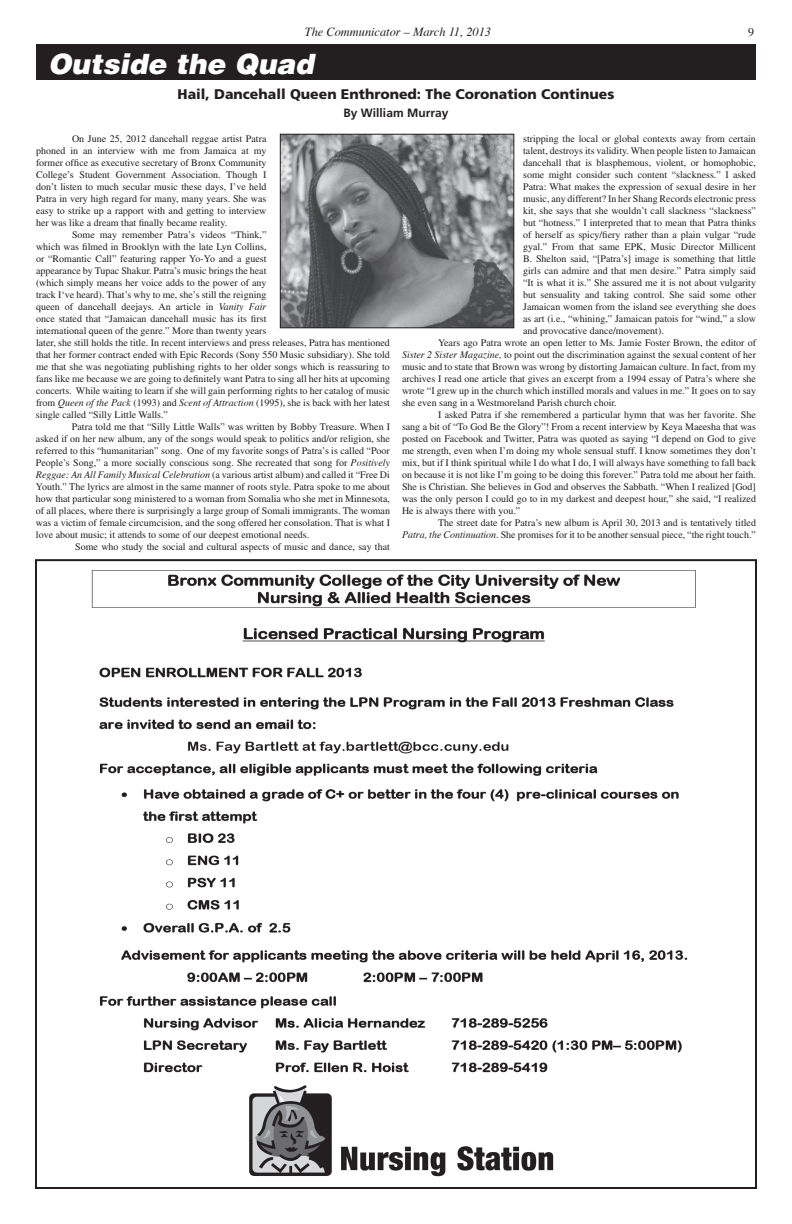
<style>
.page{position:relative;width:792px;height:1224px;background:#fff}
.page>*{position:absolute;margin:0;border:0;box-sizing:border-box;transform-origin:0 0}
.t1{font:italic 900 28px "Helvetica";color:#fff}
.t2{font:900 14px "Frutiger";color:#231f20}
.t3{font:italic 12.4px "Times";color:#231f20}
.t4{font:700 12px "Frutiger";color:#231f20}
.t5{font:12px "Times";color:#231f20}
.t6{font:10px/12px "Times";color:#231f20;text-align:justify}
.s1{font-style:italic}
</style>
<div class="page">
<div style="left:36px;top:44px;width:720px;height:36px;background:#231f20"></div>
<img style="left:282px;top:136px;width:230px;height:190px">
<div style="left:280px;top:134px;width:234px;height:194px;border:1px solid #231f20"></div>
<img style="left:249px;top:1085px;width:305px;height:92px">
<img style="left:91px;top:570px;width:605px;height:503px">
<p class="t3" style="left:305px;top:21px;width:188px">The Communicator – March 11, 2013</p>
<p class="t5" style="left:748px;top:26px;width:7px">9</p>
<h1 class="t1" style="left:48px;top:46px;width:268px">Outside the Quad</h1>
<h2 class="t2" style="left:178px;top:86px;width:438px">Hail, Dancehall Queen Enthroned: The Coronation Continues</h2>
<p class="t4" style="left:344px;top:106px;width:106px">By William Murray</p>
<p class="t6" style="left:36px;top:132px;width:232px;text-indent:36px">On June 25, 2012 dancehall reggae artist Patra phoned in an interview with me from Jamaica at my former office as executive secretary of Bronx Community College’s Student Government Association. Though I don’t listen to much secular music these days, I’ve held Patra in very high regard for many, many years. She was easy to strike up a rapport with and getting to interview her was like a dream that finally became reality.</p>
<p class="t6" style="left:36px;top:228px;width:356px;text-align:left;text-indent:36px">Some may remember Patra’s videos “Think,”<br>which was filmed in Brooklyn with the late Lyn Collins,<br>or “Romantic Call” featuring rapper Yo-Yo and a guest<br>appearance by Tupac Shakur. Patra’s music brings the heat<br>(which simply means her voice adds to the power of any<br>track I‘ve heard). That’s why to me, she’s still the reigning<br>queen of dancehall deejays. An article in <span class="s1">Vanity Fair<br></span>once stated that “Jamaican dancehall music has its first<br>international queen of the genre.” More than twenty years<br>later, she still holds the title. In recent interviews and press releases, Patra has mentioned that her former contract ended with Epic Records (Sony 550 Music subsidiary). She told me that she was negotiating publishing rights to her older songs which is reassuring to fans like me because we are going to definitely want Patra to sing all her hits at upcoming concerts. While waiting to learn if she will gain performing rights to her catalog of music from <span class="s1">Queen of the Pack</span> (1993) and <span class="s1">Scent of Attraction</span> (1995), she is back with her latest single called “Silly Little Walls.”</p>
<p class="t6" style="left:36px;top:420px;width:356px;text-indent:36px">Patra told me that “Silly Little Walls” was written by Bobby Treasure. When I asked if on her new album, any of the songs would speak to politics and/or religion, she referred to this “humanitarian” song. One of my favorite songs of Patra’s is called “Poor People’s Song,” a more socially conscious song. She recreated that song for <span class="s1">Positively Reggae: An All Family Musical Celebration</span> (a various artist album) and called it “Free Di Youth.” The lyrics are almost in the same manner of roots style. Patra spoke to me about how that particular song ministered to a woman from Somalia who she met in Minnesota, of all places, where there is surprisingly a large group of Somali immigrants. The woman was a victim of female circumcision, and the song offered her consolation. That is what I love about music; it attends to some of our deepest emotional needs.</p>
<p class="t6" style="left:75px;top:540px;width:316px">Some who study the social and cultural aspects of music and dance, say that</p>
<p class="t6" style="left:523px;top:132px;width:234px">stripping the local or global contexts away from certain</p>
<p class="t6" style="left:523px;top:144px;width:234px">talent, destroys its validity. When people listen to Jamaican</p>
<p class="t6" style="left:523px;top:156px;width:234px">dancehall that is blasphemous, violent, or homophobic,</p>
<p class="t6" style="left:523px;top:168px;width:234px">some might consider such content “slackness.” I asked</p>
<p class="t6" style="left:523px;top:180px;width:234px">Patra: What makes the expression of sexual desire in her</p>
<p class="t6" style="left:523px;top:192px;width:234px">music, any different? In her Shang Records electronic press</p>
<p class="t6" style="left:523px;top:204px;width:234px">kit, she says that she wouldn’t call slackness “slackness”</p>
<p class="t6" style="left:523px;top:216px;width:234px">but “hotness.” I interpreted that to mean that Patra thinks</p>
<p class="t6" style="left:523px;top:228px;width:234px">of herself as spicy/fiery rather than a plain vulgar “rude</p>
<p class="t6" style="left:523px;top:240px;width:234px">gyal.” From that same EPK, Music Director Millicent</p>
<p class="t6" style="left:523px;top:252px;width:234px">B. Shelton said, “[Patra’s] image is something that little</p>
<p class="t6" style="left:523px;top:264px;width:234px">girls can admire and that men desire.” Patra simply said</p>
<p class="t6" style="left:523px;top:276px;width:234px">“It is what it is.” She assured me it is not about vulgarity</p>
<p class="t6" style="left:523px;top:288px;width:234px">but sensuality and taking control. She said some other</p>
<p class="t6" style="left:523px;top:300px;width:234px">Jamaican women from the island see everything she does</p>
<p class="t6" style="left:523px;top:312px;width:234px">as art (i.e., “whining,” Jamaican patois for “wind,” a slow</p>
<p class="t6" style="left:523px;top:324px;width:142px">and provocative dance/movement).</p>
<p class="t6" style="left:438px;top:336px;width:320px">Years ago Patra wrote an open letter to Ms. Jamie Foster Brown, the editor of</p>
<p class="t6" style="left:402px;top:348px;width:355px"><span class="s1">Sister 2 Sister Magazine,</span> to point out the discrimination against the sexual content of her</p>
<p class="t6" style="left:402px;top:360px;width:356px">music and to state that Brown was wrong by distorting Jamaican culture. In fact, from my</p>
<p class="t6" style="left:402px;top:372px;width:355px">archives I read one article that gives an excerpt from a 1994 essay of Patra’s where she</p>
<p class="t6" style="left:402px;top:384px;width:356px">wrote “I grew up in the church which instilled morals and values in me.” It goes on to say</p>
<p class="t6" style="left:402px;top:396px;width:216px">she even sang in a Westmoreland Parish church choir.</p>
<p class="t6" style="left:438px;top:408px;width:319px">I asked Patra if she remembered a particular hymn that was her favorite. She</p>
<p class="t6" style="left:402px;top:420px;width:355px">sang a bit of “To God Be the Glory”! From a recent interview by Keya Maeesha that was</p>
<p class="t6" style="left:402px;top:432px;width:355px">posted on Facebook and Twitter, Patra was quoted as saying “I depend on God to give</p>
<p class="t6" style="left:402px;top:444px;width:356px">me strength, even when I’m doing my whole sensual stuff. I know sometimes they don’t</p>
<p class="t6" style="left:402px;top:456px;width:356px">mix, but if I think spiritual while I do what I do, I will always have something to fall back</p>
<p class="t6" style="left:402px;top:468px;width:355px">on because it is not like I’m going to be doing this forever.” Patra told me about her faith.</p>
<p class="t6" style="left:402px;top:480px;width:355px">She is Christian. She believes in God and observes the Sabbath. “When I realized [God]</p>
<p class="t6" style="left:402px;top:492px;width:355px">was the only person I could go to in my darkest and deepest hour,” she said, “I realized</p>
<p class="t6" style="left:402px;top:504px;width:120px">He is always there with you.”</p>
<p class="t6" style="left:438px;top:516px;width:320px">The street date for Patra’s new album is April 30, 2013 and is tentatively titled</p>
<p class="t6" style="left:402px;top:528px;width:356px"><span class="s1">Patra, the Continuation</span>. She promises for it to be another sensual piece, “the right touch.”</p>
</div>
